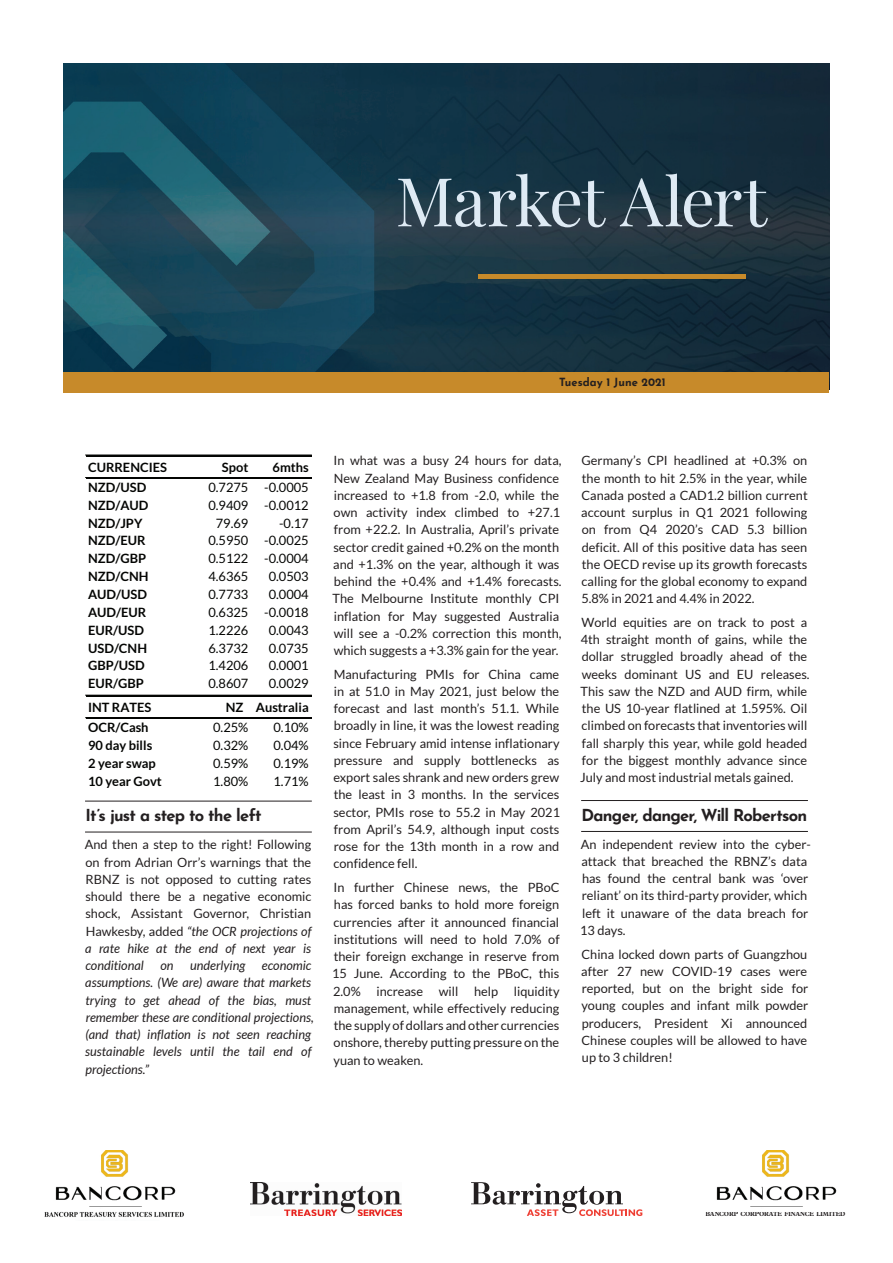
<style>
.page{position:relative;width:893px;height:1263px;background:#fff}
.page>*{position:absolute;margin:0;border:0;box-sizing:border-box;transform-origin:0 0}
.t1{font:67.5px "Playfair Display";letter-spacing:-.03em;color:#deeaf4}
.t2{font:700 16.5px "Josefin Sans";letter-spacing:-.045em;color:#231f20}
.t3{font:12.9px "Lato";color:#040503}
.t4{font:700 12.9px "Lato";color:#040503}
.t5{font:12.75px/17.2px "Lato";color:#231f20;text-align:justify}
.t6{font:italic 12.75px/17.2px "Lato";color:#231f20}
.t7{font:700 11.25px "Josefin Sans";color:#231f20}
.t8{font:700 6.45px "Plantin Std";letter-spacing:-.01em;color:#231f20;scale:.93 1}
.s1{font-style:italic}
</style>
<div class="page">
<img style="left:64px;top:64px;width:765px;height:308px">
<hr style="left:85px;top:801px;width:227px;height:1px;background:#231f20">
<hr style="left:85px;top:832px;width:227px;height:1px;background:#231f20">
<hr style="left:86px;top:455px;width:225px;height:1px;background:#040503">
<hr style="left:86px;top:477px;width:225px;height:2px;background:#040503">
<hr style="left:86px;top:695px;width:225px;height:1px;background:#040503">
<hr style="left:86px;top:717px;width:225px;height:1px;background:#040503">
<hr style="left:86px;top:718px;width:225px;height:1px;background:#040503">
<hr style="left:581px;top:800px;width:227px;height:1px;background:#231f20">
<hr style="left:581px;top:831px;width:227px;height:1px;background:#231f20">
<div style="left:64px;top:372px;width:765px;height:21px;background:#c78a2a"></div>
<hr style="left:478px;top:275px;width:268px;height:4px;background:#c78a2a">
<img style="left:44px;top:1150px;width:140px;height:67px">
<img style="left:251px;top:1182px;width:151px;height:33px">
<img style="left:716px;top:1150px;width:121px;height:57px">
<svg style="left:471px;top:1182px;width:171px;height:34px"></svg>
<h1 class="t1" style="left:395px;top:148px;width:373px">Market Alert</h1>
<p class="t7" style="left:559px;top:372px;width:108px">Tuesday 1 June 2021</p>
<p class="t4" style="left:88px;top:460px;width:81px">CURRENCIES</p>
<p class="t4" style="left:222px;top:460px;width:28px">Spot</p>
<p class="t4" style="left:273px;top:460px;width:38px">6mths</p>
<p class="t4" style="left:88px;top:480px;width:60px">NZD/USD</p>
<p class="t3" style="left:208px;top:480px;width:102px">0.7275 -0.0005</p>
<p class="t4" style="left:88px;top:498px;width:62px">NZD/AUD</p>
<p class="t3" style="left:208px;top:498px;width:102px">0.9409 -0.0012</p>
<p class="t4" style="left:88px;top:515px;width:56px">NZD/JPY</p>
<p class="t3" style="left:216px;top:516px;width:34px">79.69</p>
<p class="t3" style="left:279px;top:516px;width:31px">-0.17</p>
<p class="t4" style="left:88px;top:533px;width:59px">NZD/EUR</p>
<p class="t3" style="left:208px;top:534px;width:102px">0.5950 -0.0025</p>
<p class="t4" style="left:88px;top:551px;width:60px">NZD/GBP</p>
<p class="t3" style="left:208px;top:551px;width:102px">0.5122 -0.0004</p>
<p class="t4" style="left:88px;top:569px;width:62px">NZD/CNH</p>
<p class="t3" style="left:208px;top:569px;width:42px">4.6365</p>
<p class="t3" style="left:269px;top:569px;width:42px">0.0503</p>
<p class="t4" style="left:88px;top:587px;width:60px">AUD/USD</p>
<p class="t3" style="left:208px;top:587px;width:42px">0.7733</p>
<p class="t3" style="left:269px;top:587px;width:42px">0.0004</p>
<p class="t4" style="left:88px;top:605px;width:60px">AUD/EUR</p>
<p class="t3" style="left:208px;top:605px;width:102px">0.6325 -0.0018</p>
<p class="t4" style="left:88px;top:623px;width:58px">EUR/USD</p>
<p class="t3" style="left:208px;top:623px;width:42px">1.2226</p>
<p class="t3" style="left:269px;top:623px;width:42px">0.0043</p>
<p class="t4" style="left:88px;top:640px;width:61px">USD/CNH</p>
<p class="t3" style="left:208px;top:641px;width:42px">6.3732</p>
<p class="t3" style="left:269px;top:641px;width:42px">0.0735</p>
<p class="t4" style="left:88px;top:658px;width:58px">GBP/USD</p>
<p class="t3" style="left:208px;top:658px;width:42px">1.4206</p>
<p class="t3" style="left:269px;top:658px;width:42px">0.0001</p>
<p class="t4" style="left:88px;top:676px;width:57px">EUR/GBP</p>
<p class="t3" style="left:208px;top:676px;width:42px">0.8607</p>
<p class="t3" style="left:269px;top:676px;width:42px">0.0029</p>
<p class="t4" style="left:88px;top:700px;width:65px">INT RATES</p>
<p class="t4" style="left:226px;top:700px;width:85px">NZ Australia</p>
<p class="t4" style="left:88px;top:720px;width:62px">OCR/Cash</p>
<p class="t3" style="left:213px;top:720px;width:37px">0.25%</p>
<p class="t3" style="left:273px;top:720px;width:37px">0.10%</p>
<p class="t4" style="left:88px;top:738px;width:66px">90 day bills</p>
<p class="t3" style="left:213px;top:738px;width:37px">0.32%</p>
<p class="t3" style="left:273px;top:738px;width:37px">0.04%</p>
<p class="t4" style="left:88px;top:756px;width:69px">2 year swap</p>
<p class="t3" style="left:213px;top:756px;width:37px">0.59%</p>
<p class="t3" style="left:273px;top:756px;width:37px">0.19%</p>
<p class="t4" style="left:88px;top:773px;width:75px">10 year Govt</p>
<p class="t3" style="left:213px;top:774px;width:37px">1.80%</p>
<p class="t3" style="left:273px;top:774px;width:37px">1.71%</p>
<p class="t2" style="left:85px;top:801px;width:178px">It’s just a step to the left</p>
<p class="t5" style="left:85px;top:836px;width:228px">And then a step to the right! Following on from Adrian Orr’s warnings that the RBNZ is not opposed to cutting rates should there be a negative economic shock, Assistant Governor, Christian Hawkesby, added <span class="s1">“the OCR projections of a rate hike at the end of next year is conditional</span></p>
<p class="t6" style="left:160px;top:957px;width:15px">on</p>
<p class="t6" style="left:190px;top:957px;width:57px">underlying</p>
<p class="t6" style="left:85px;top:957px;width:230px;text-indent:177px">economic assumptions. (We are) aware that markets trying to get ahead of the bias, must remember these are conditional projections, (and that) inflation is not seen reaching sustainable levels until the tail end of projections.”</p>
<p class="t5" style="left:333px;top:452px;width:231px;text-align:left">In what was a busy 24 hours for data, New Zealand May Business confidence increased to +1.8 from -2.0, while the own activity index climbed to +27.1 from +22.2. In Australia, April’s private sector credit gained +0.2% on the month and +1.3% on the year, although it was behind the +0.4% and +1.4% forecasts.<br>The Melbourne Institute monthly CPI inflation for May suggested Australia will see a -0.2% correction this month, which suggests a +3.3% gain for the year.</p>
<p class="t5" style="left:333px;top:665px;width:228px">Manufacturing PMIs for China came in at 51.0 in May 2021, just below the forecast and last month’s 51.1. While broadly in line, it was the lowest reading since February amid intense inflationary pressure and supply bottlenecks as export sales shrank and new orders grew the least in 3 months. In the services sector, PMIs rose to 55.2 in May 2021 from April’s 54.9, although input costs rose for the 13th month in a row and confidence fell.</p>
<p class="t5" style="left:332px;top:879px;width:229px">In further Chinese news, the PBoC has forced banks to hold more foreign currencies after it announced financial institutions will need to hold 7.0% of their foreign exchange in reserve from 15 June. According to the PBoC, this 2.0% increase will help liquidity management, while effectively reducing the supply of dollars and other currencies onshore, thereby putting pressure on the yuan to weaken.</p>
<p class="t5" style="left:581px;top:452px;width:228px">Germany’s CPI headlined at +0.3% on the month to hit 2.5% in the year, while Canada posted a CAD1.2 billion current account surplus in Q1 2021 following on from Q4 2020’s CAD 5.3 billion deficit. All of this positive data has seen the OECD revise up its growth forecasts calling for the global economy to expand 5.8% in 2021 and 4.4% in 2022.</p>
<p class="t5" style="left:580px;top:614px;width:231px;text-align:left">World equities are on track to post a 4th straight month of gains, while the dollar struggled broadly ahead of the weeks dominant US and EU releases.<br>This saw the NZD and AUD firm, while the US 10-year flatlined at 1.595%. Oil climbed on forecasts that inventories will fall sharply this year, while gold headed for the biggest monthly advance since July and most industrial metals gained.</p>
<p class="t2" style="left:581px;top:800px;width:227px">Danger, danger, Will Robertson</p>
<p class="t5" style="left:580px;top:835px;width:232px;text-align:left">An independent review into the cyber&shy;attack that breached the RBNZ’s data has found the central bank was ‘over reliant’ on its third-party provider, which left it unaware of the data breach for 13 days.</p>
<p class="t5" style="left:581px;top:945px;width:229px">China locked down parts of Guangzhou after 27 new COVID-19 cases were reported, but on the bright side for young couples and infant milk powder producers, President Xi announced Chinese couples will be allowed to have up to 3 children!</p>
<p class="t8" style="left:705px;top:1210px;width:152px">BANCORP CORPORATE FINANCE LIMITED</p>
</div>
